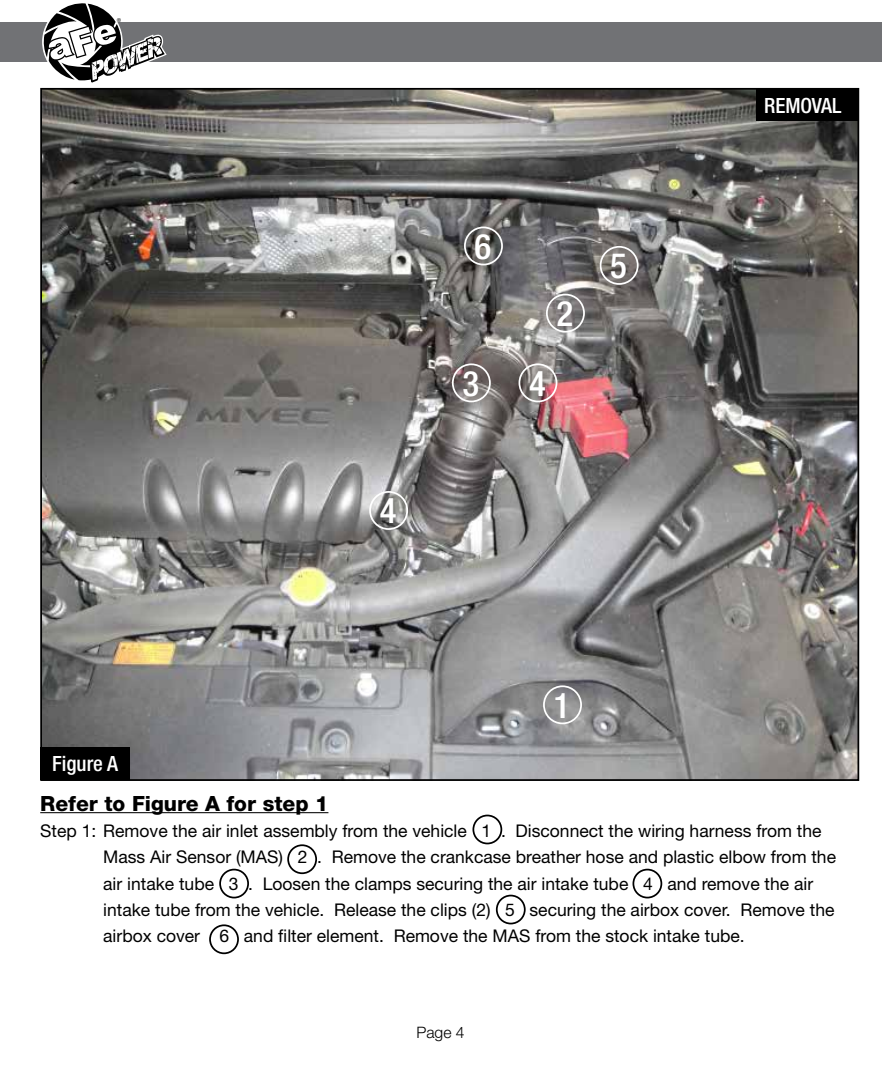
<style>
.page{position:relative;width:882px;height:1071px;background:#fff}
.page>*{position:absolute;margin:0;border:0;box-sizing:border-box;transform-origin:0 0}
.t1{font:500 condensed 35px "Helvetica Neue";color:#fff}
.t2{font:800 21px "Helvetica Neue";color:#000}
.t3{font:500 condensed 21px "Helvetica Neue";color:#fff}
.t4{font:17.5px/26.2px "Helvetica Neue";color:#000}
.t5{font:300 15.75px "Helvetica Neue";color:#000}
.t6{font:8.75px "Myriad";color:#000}
</style>
<div class="page">
<div style="left:0;top:23px;width:882px;height:39px;background:#717275"></div>
<svg style="left:43px;top:3px;width:124px;height:80px"></svg>
<img style="left:43px;top:91px;width:813px;height:687px">
<hr style="left:40px;top:812px;width:288px;height:1px;background:#000">
<div style="left:756px;top:88px;width:103px;height:33px;background:#000"></div>
<div style="left:472px;top:815px;width:30px;height:29px;border:2px solid #000;border-radius:50%"></div>
<div style="left:496px;top:895px;width:30px;height:29px;border:2px solid #000;border-radius:50%"></div>
<div style="left:633px;top:869px;width:29px;height:29px;border:2px solid #000;border-radius:50%"></div>
<div style="left:287px;top:844px;width:30px;height:30px;border:2px solid #000;border-radius:50%"></div>
<div style="left:219px;top:869px;width:30px;height:29px;border:2px solid #000;border-radius:50%"></div>
<div style="left:209px;top:924px;width:30px;height:30px;border:2px solid #000;border-radius:50%"></div>
<div style="left:543px;top:685px;width:39px;height:39px;border:2px solid #fff;border-radius:50%"></div>
<div style="left:546px;top:294px;width:39px;height:39px;border:2px solid #fff;border-radius:50%"></div>
<div style="left:452px;top:363px;width:39px;height:39px;border:2px solid #fff;border-radius:50%"></div>
<div style="left:519px;top:363px;width:38px;height:39px;border:2px solid #fff;border-radius:50%"></div>
<div style="left:369px;top:491px;width:39px;height:39px;border:2px solid #fff;border-radius:50%"></div>
<div style="left:600px;top:246px;width:39px;height:39px;border:2px solid #fff;border-radius:50%"></div>
<div style="left:464px;top:227px;width:39px;height:38px;border:2px solid #fff;border-radius:50%"></div>
<div style="left:40px;top:747px;width:90px;height:33px;background:#000"></div>
<p class="t6" style="left:117px;top:17px;width:6px">®</p>
<p class="t3" style="left:52px;top:751px;width:67px">Figure A</p>
<h1 class="t1" style="left:380px;top:490px;width:18px">4</h1>
<h1 class="t1" style="left:474px;top:226px;width:18px">6</h1>
<h1 class="t1" style="left:556px;top:293px;width:18px">2</h1>
<h1 class="t1" style="left:462px;top:363px;width:18px">3</h1>
<h1 class="t1" style="left:529px;top:363px;width:18px">4</h1>
<h1 class="t1" style="left:610px;top:245px;width:18px">5</h1>
<h1 class="t1" style="left:554px;top:684px;width:18px">1</h1>
<p class="t3" style="left:764px;top:93px;width:79px">REMOVAL</p>
<p class="t2" style="left:40px;top:791px;width:290px">Refer to Figure A for step 1</p>
<p class="t4" style="left:103px;top:818px;width:734px;text-indent:-63px">Step 1: Remove the air inlet assembly from the vehicle 1 . Disconnect the wiring harness from the Mass Air Sensor (MAS) 2 . Remove the crankcase breather hose and plastic elbow from the air intake tube 3 . Loosen the clamps securing the air intake tube 4 and remove the air intake tube from the vehicle. Release the clips (2) 5 securing the airbox cover. Remove the airbox cover 6 and filter element. Remove the MAS from the stock intake tube.</p>
<p class="t5" style="left:416px;top:1023px;width:50px">Page 4</p>
</div>
